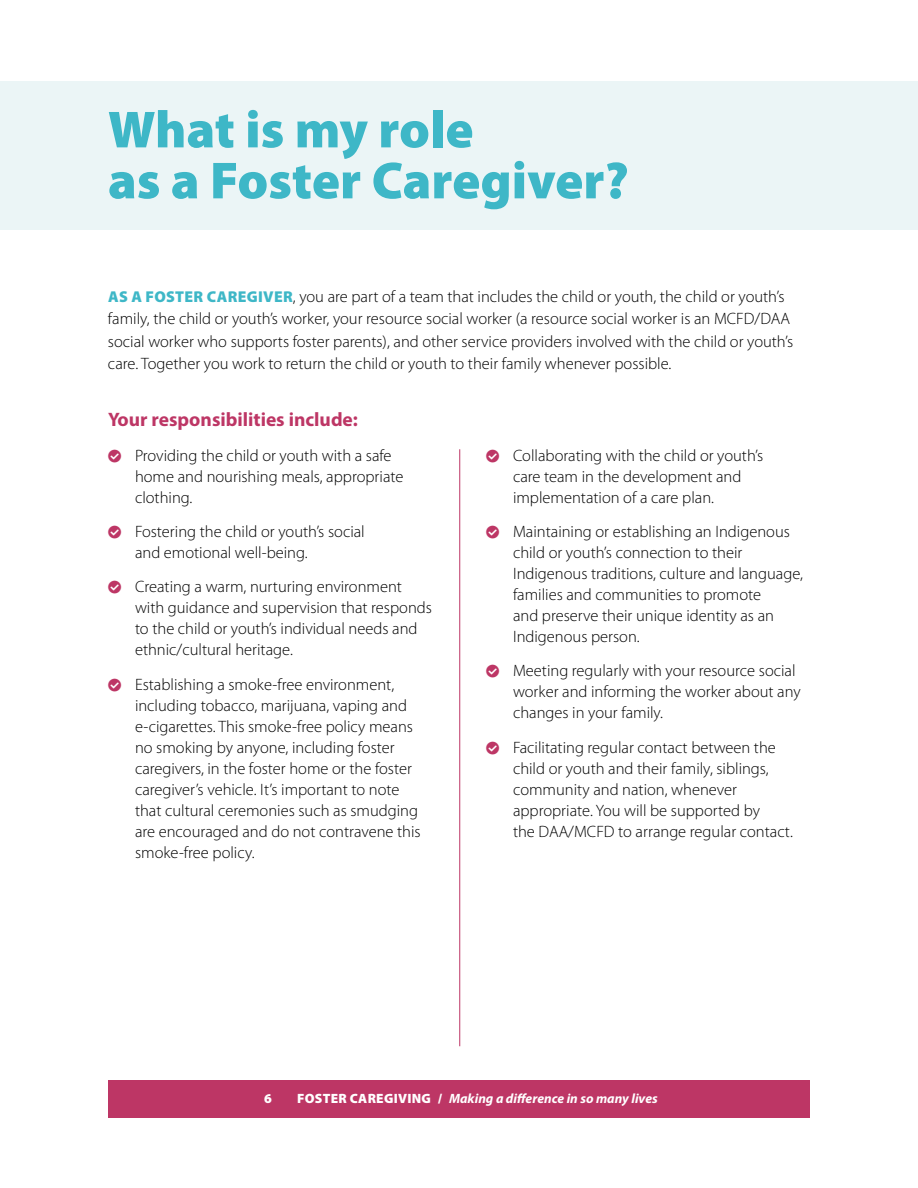
<style>
.page{position:relative;width:918px;height:1188px;background:#fff}
.page>*{position:absolute;margin:0;border:0;box-sizing:border-box;transform-origin:0 0}
.t1{font:900 52.5px/51px "Myriad Pro";color:#3eb7c7}
.t2{font:700 19.5px "Myriad Pro";color:#bd3665}
.t3{font:300 16.5px/21px "Myriad Pro";color:#000}
.t4{font:italic 700 13.5px "Myriad Pro";color:#fff}
.t5{font:900 13.5px "Myriad Pro";color:#fff}
.s1{font-weight:900;font-size:15.75px;color:#3eb7c7}
.s2{font-weight:900;font-style:normal}
</style>
<div class="page">
<div style="left:0;top:81px;width:918px;height:149px;background:#ebf5f6"></div>
<div style="left:108px;top:1080px;width:702px;height:38px;background:#bd3665"></div>
<hr style="left:459px;top:449px;width:1px;height:597px;background:#bd3665">
<h1 class="t1" style="left:108px;top:105px;width:522px">What is my role<br>as a Foster Caregiver?</h1>
<p class="t3" style="left:108px;top:285px;width:687px;line-height:22.5px"><span class="s1">AS A FOSTER CAREGIVER</span>, you are part of a team that includes the child or youth, the child or youth’s family, the child or youth’s worker, your resource social worker (a resource social worker is an MCFD/DAA social worker who supports foster parents), and other service providers involved with the child or youth’s care. Together you work to return the child or youth to their family whenever possible.</p>
<p class="t2" style="left:108px;top:407px;width:252px">Your responsibilities include:</p>
<p class="t3" style="left:135px;top:445px;width:270px">Providing the child or youth with a safe home and nourishing meals, appropriate clothing.</p>
<p class="t3" style="left:135px;top:521px;width:231px">Fostering the child or youth’s social and emotional well-being.</p>
<p class="t3" style="left:135px;top:577px;width:299px">Creating a warm, nurturing environment with guidance and supervision that responds to the child or youth’s individual needs and ethnic/cultural heritage.</p>
<p class="t3" style="left:135px;top:674px;width:287px">Establishing a smoke-free environment, including tobacco, marijuana, vaping and e-cigarettes. This smoke-free policy means no smoking by anyone, including foster caregivers, in the foster home or the foster caregiver’s vehicle. It’s important to note that cultural ceremonies such as smudging are encouraged and do not contravene this smoke-free policy.</p>
<p class="t3" style="left:513px;top:445px;width:252px">Collaborating with the child or youth’s care team in the development and implementation of a care plan.</p>
<p class="t3" style="left:513px;top:521px;width:292px">Maintaining or establishing an Indigenous child or youth’s connection to their Indigenous traditions, culture and language, families and communities to promote<br>and preserve their unique identity as an Indigenous person.</p>
<p class="t3" style="left:513px;top:661px;width:289px">Meeting regularly with your resource social worker and informing the worker about any changes in your family.</p>
<p class="t3" style="left:513px;top:737px;width:281px">Facilitating regular contact between the child or youth and their family, siblings, community and nation, whenever appropriate. You will be supported by<br>the DAA/MCFD to arrange regular contact.</p>
<p class="t5" style="left:264px;top:1091px;width:9px">6</p>
<p class="t4" style="left:297px;top:1090px;width:362px"><span class="s2">FOSTER CAREGIVING /</span> Making a difference in so many lives</p>
</div>
